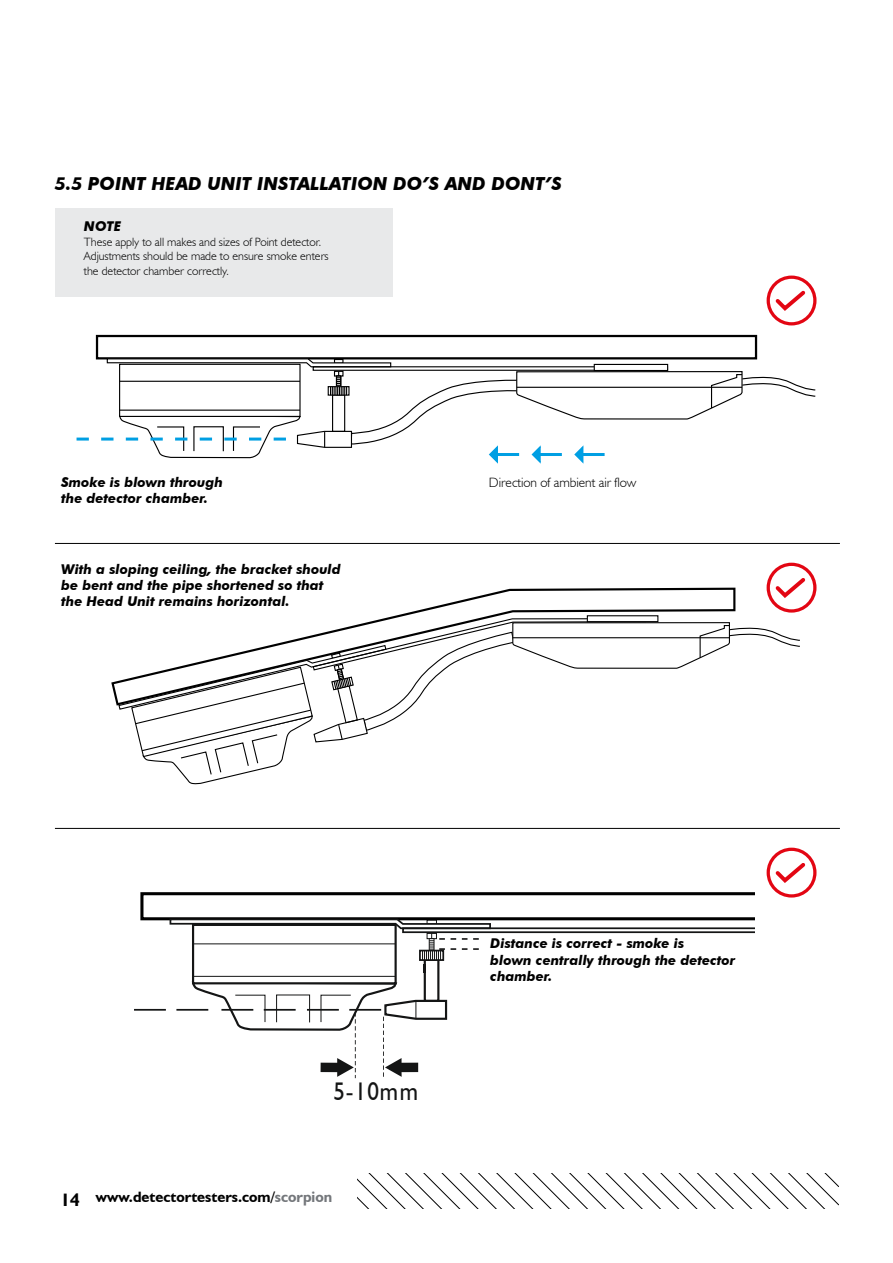
<style>
.page{position:relative;width:893px;height:1263px;background:#fff}
.page>*{position:absolute;margin:0;border:0;box-sizing:border-box;transform-origin:0 0}
.t1{font:25.5px "Humanist 521 BT";color:#141515;scale:.9 1}
.t2{font:italic 700 18px "Futura BT";color:#000}
.t3{font:700 15px "Humanist 521 BT";color:#000}
.t4{font:italic 700 13.5px/16.2px "Futura BT";color:#000}
.t5{font:300 13.5px "Humanist 521 BT";color:#000}
.t6{font:300 12px/14.4px "Humanist 521 BT";color:#000}
.s1{font-size:18px}
.s2{color:#74777b}
</style>
<div class="page">
<svg style="left:357px;top:1174px;width:482px;height:35px"></svg>
<div style="left:55px;top:208px;width:337px;height:88px;background:#e8e9ea"></div>
<div style="left:96px;top:335px;width:661px;height:24px;border:2px solid #000"></div>
<hr style="left:55px;top:543px;width:785px;height:1px;background:#000">
<hr style="left:55px;top:828px;width:785px;height:1px;background:#000">
<svg style="left:77px;top:358px;width:738px;height:106px"></svg>
<svg style="left:111px;top:588px;width:625px;height:118px"></svg>
<div style="left:587px;top:616px;width:71px;height:6px;background:#fff"></div>
<div style="left:587px;top:615px;width:71px;height:7px;border:1px solid #000"></div>
<svg style="left:118px;top:618px;width:682px;height:166px"></svg>
<div style="left:424px;top:959px;width:15px;height:43px;border:2px solid #141515"></div>
<svg style="left:195px;top:975px;width:199px;height:1px"></svg>
<hr style="left:193px;top:976px;width:203px;height:1px;background:#141515">
<svg style="left:191px;top:980px;width:257px;height:98px"></svg>
<hr style="left:349px;top:1009px;width:32px;height:2px;background:#141515">
<hr style="left:307px;top:1009px;width:32px;height:2px;background:#141515">
<hr style="left:264px;top:1009px;width:32px;height:2px;background:#141515">
<hr style="left:221px;top:1009px;width:32px;height:2px;background:#141515">
<hr style="left:176px;top:1009px;width:32px;height:2px;background:#141515">
<hr style="left:134px;top:1009px;width:32px;height:2px;background:#141515">
<svg style="left:140px;top:892px;width:615px;height:81px"></svg>
<div style="left:767px;top:276px;width:49px;height:49px;border:3px solid #e30613;border-radius:50%"></div>
<svg style="left:772px;top:287px;width:37px;height:27px"></svg>
<div style="left:767px;top:563px;width:49px;height:50px;border:3px solid #e30613;border-radius:50%"></div>
<svg style="left:772px;top:574px;width:37px;height:27px"></svg>
<div style="left:767px;top:848px;width:49px;height:49px;border:3px solid #e30613;border-radius:50%"></div>
<svg style="left:772px;top:859px;width:37px;height:27px"></svg>
<h2 class="t2" style="left:55px;top:172px;width:508px">5.5 POINT HEAD UNIT INSTALLATION DO’S AND DONT’S</h2>
<p class="t4" style="left:84px;top:219px;width:39px">NOTE</p>
<p class="t6" style="left:84px;top:234px;width:246px">These apply to all makes and sizes of Point detector.<br>Adjustments should be made to ensure smoke enters the detector chamber correctly.</p>
<p class="t4" style="left:61px;top:474px;width:163px">Smoke is blown through the detector chamber.</p>
<p class="t4" style="left:61px;top:561px;width:281px">With a sloping ceiling, the bracket should be bent and the pipe shortened so that the Head Unit remains horizontal.</p>
<p class="t5" style="left:489px;top:474px;width:149px">Direction of ambient air flow</p>
<h1 class="t1" style="left:333px;top:1076px;width:95px">5-10mm</h1>
<p class="t3" style="left:60px;top:1188px;width:273px"><span class="s1">14</span> www.detectortesters.com/<span class="s2">scorpion</span></p>
<p class="t4" style="left:490px;top:935px;width:247px">Distance is correct - smoke is<br>blown centrally through the detector chamber.</p>
</div>
